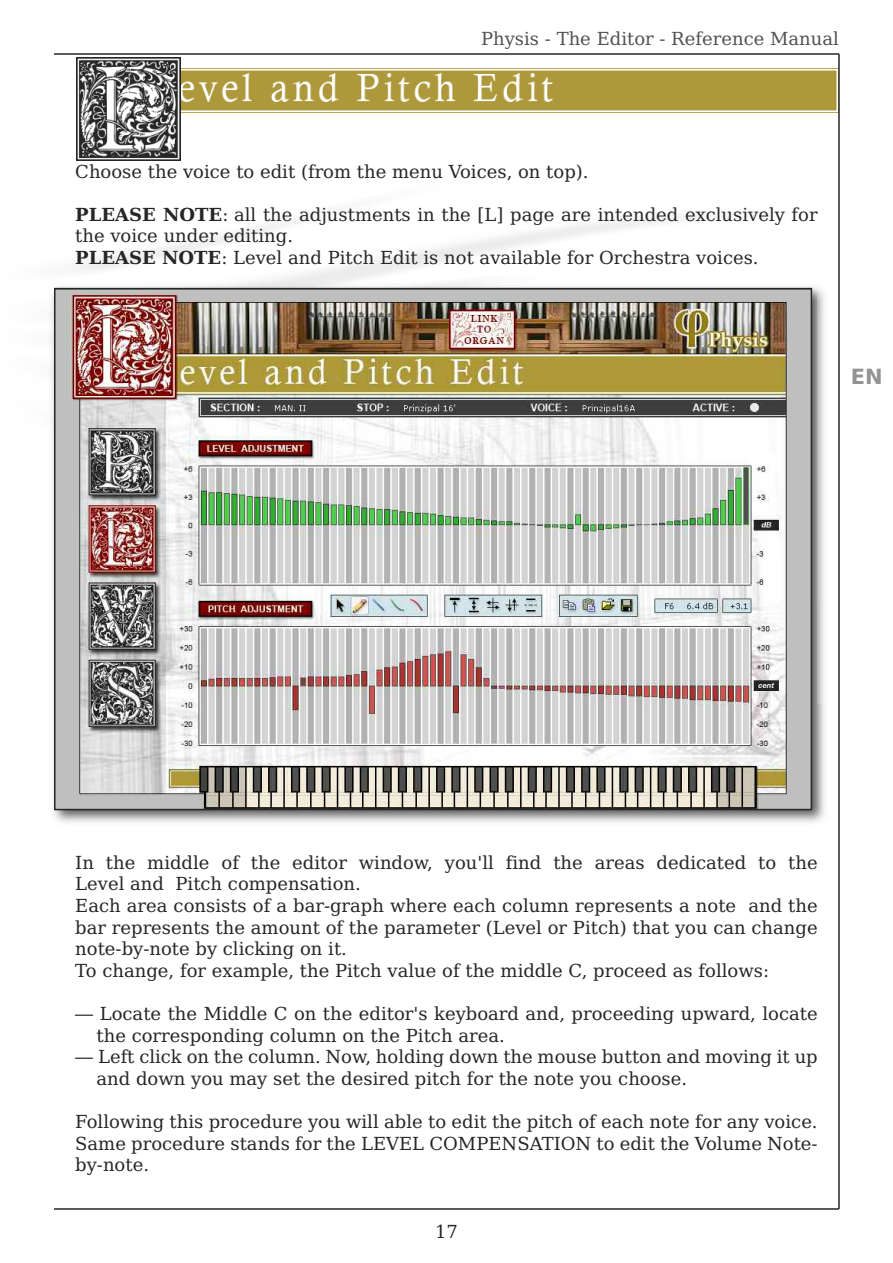
<style>
.page{position:relative;width:893px;height:1263px;background:#fff}
.page>*{position:absolute;margin:0;border:0;box-sizing:border-box;transform-origin:0 0}
.t1{font:700 21px "Bitstream Vera Sans";color:#939393}
.t2{font:18px/21.6px "Bitstream Vera Serif";color:#272627}
.t3{font:18px "Bitstream Vera Serif";color:#525152}
.s1{font-weight:700}
</style>
<div class="page">
<div style="left:177px;top:67px;width:662px;height:48px;background:linear-gradient(to right,#fff,#fff)"></div>
<img style="left:180px;top:69px;width:658px;height:44px">
<hr style="left:54px;top:53px;width:785px;height:2px;background:#272627">
<hr style="left:54px;top:1208px;width:785px;height:2px;background:#272627">
<hr style="left:838px;top:54px;width:2px;height:1155px;background:#272627">
<img style="left:73px;top:147px;width:632px;height:134px">
<img style="left:77px;top:57px;width:103px;height:103px">
<img style="left:50px;top:281px;width:775px;height:542px">
<img style="left:57px;top:291px;width:752px;height:516px">
<p class="t3" style="left:481px;top:28px;width:359px">Physis - The Editor - Reference Manual</p>
<p class="t2" style="left:75px;top:161px;width:515px">Choose the voice to edit (from the menu Voices, on top).</p>
<p class="t2" style="left:75px;top:204px;width:744px"><span class="s1">PLEASE NOTE</span>: all the adjustments in the [L] page are intended exclusively for the voice under editing.<br><span class="s1">PLEASE NOTE</span>: Level and Pitch Edit is not available for Orchestra voices.</p>
<p class="t1" style="left:851px;top:364px;width:33px">EN</p>
<p class="t2" style="left:75px;top:852px;width:744px">In the middle of the editor window, you'll find the areas dedicated to the Level and Pitch compensation.<br>Each area consists of a bar-graph where each column represents a note and the bar represents the amount of the parameter (Level or Pitch) that you can change note-by-note by clicking on it.<br>To change, for example, the Pitch value of the middle C, proceed as follows:</p>
<p class="t2" style="left:97px;top:1003px;width:723px;text-indent:-21px">— Locate the Middle C on the editor's keyboard and, proceeding upward, locate the corresponding column on the Pitch area.</p>
<p class="t2" style="left:97px;top:1046px;width:723px;text-indent:-21px">— Left click on the column. Now, holding down the mouse button and moving it up and down you may set the desired pitch for the note you choose.</p>
<p class="t2" style="left:75px;top:1111px;width:744px;text-align:justify">Following this procedure you will able to edit the pitch of each note for any voice.<br>Same procedure stands for the LEVEL COMPENSATION to edit the Volume Note&shy;by-note.</p>
<p class="t2" style="left:435px;top:1221px;width:24px">17</p>
</div>
